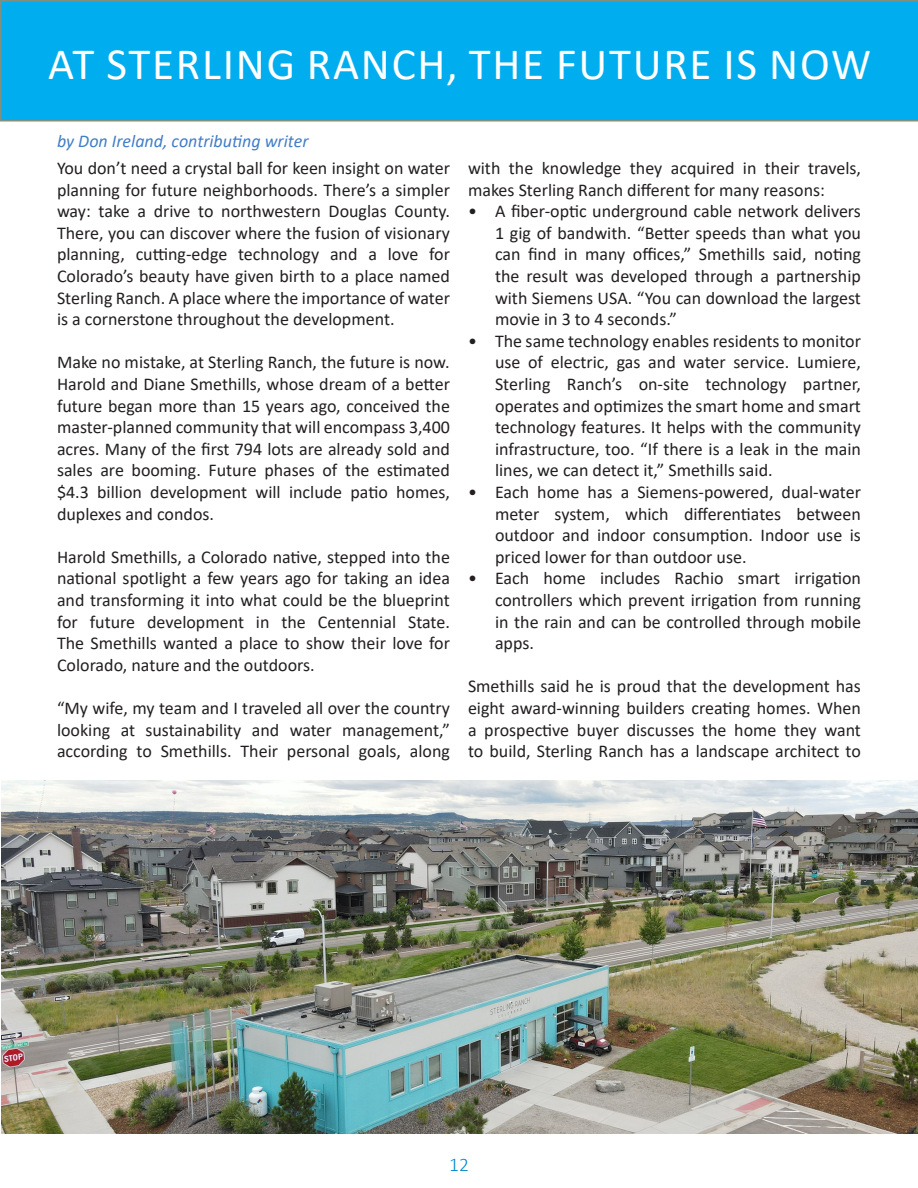
<style>
.page{position:relative;width:918px;height:1188px;background:#fff}
.page>*{position:absolute;margin:0;border:0;box-sizing:border-box;transform-origin:0 0}
.Paragraph_Style_30{font:45px "Calibri";letter-spacing:.04em;color:#fff}
.Paragraph_Style_30-2{font:300 19.5px "Calibri";color:#0087ca}
.Paragraph_Style_30-3{font:18px/21.6px "Calibri";color:#231f20;text-align:justify}
.Paragraph_Style_30-4{font:italic 18px "Calibri";color:#437dc7}
</style>
<div class="page">
<div style="left:0;top:0;width:918px;height:122px;background:#00aeef"></div>
<div style="left:19px;top:45px;width:881px;height:63px;background:#00aeef"></div>
<img style="left:2px;top:780px;width:916px;height:354px">
<p class="Paragraph_Style_30" style="left:48px;top:33px;width:824px">AT STERLING RANCH, THE FUTURE IS NOW</p>
<p class="Paragraph_Style_30-4" style="left:57px;top:129px;width:253px">by Don Ireland, contributing writer</p>
<p class="Paragraph_Style_30-3" style="left:57px;top:157px;width:395px">You don’t need a crystal ball for keen insight on water planning for future neighborhoods. There’s a simpler way: take a drive to northwestern Douglas County.<br>There, you can discover where the fusion of visionary planning, cutting-edge technology and a love for Colorado’s beauty have given birth to a place named Sterling Ranch. A place where the importance of water is a cornerstone throughout the development.</p>
<p class="Paragraph_Style_30-3" style="left:57px;top:351px;width:394px">Make no mistake, at Sterling Ranch, the future is now.</p>
<p class="Paragraph_Style_30-3" style="left:57px;top:373px;width:395px">Harold and Diane Smethills, whose dream of a better future began more than 15 years ago, conceived the master-planned community that will encompass 3,400 acres. Many of the first 794 lots are already sold and sales are booming. Future phases of the estimated $4.3 billion development will include patio homes, duplexes and condos.</p>
<p class="Paragraph_Style_30-3" style="left:57px;top:546px;width:395px">Harold Smethills, a Colorado native, stepped into the national spotlight a few years ago for taking an idea and transforming it into what could be the blueprint for future development in the Centennial State.<br>The Smethills wanted a place to show their love for Colorado, nature and the outdoors.</p>
<p class="Paragraph_Style_30-3" style="left:57px;top:697px;width:395px">“My wife, my team and I traveled all over the country looking at sustainability and water management,” according to Smethills. Their personal goals, along</p>
<p class="Paragraph_Style_30-3" style="left:468px;top:157px;width:395px">with the knowledge they acquired in their travels, makes Sterling Ranch different for many reasons:</p>
<p class="Paragraph_Style_30-3" style="left:495px;top:200px;width:368px;text-indent:-27px">• A fiber-optic underground cable network delivers 1 gig of bandwith. “Better speeds than what you can find in many offices,” Smethills said, noting the result was developed through a partnership with Siemens USA. “You can download the largest movie in 3 to 4 seconds.”</p>
<p class="Paragraph_Style_30-3" style="left:495px;top:330px;width:368px;text-indent:-27px">• The same technology enables residents to monitor use of electric, gas and water service. Lumiere, Sterling Ranch’s on-site technology partner, operates and optimizes the smart home and smart technology features. It helps with the community infrastructure, too. “If there is a leak in the main lines, we can detect it,” Smethills said.</p>
<p class="Paragraph_Style_30-3" style="left:495px;top:481px;width:368px;text-indent:-27px">• Each home has a Siemens-powered, dual-water meter system, which differentiates between outdoor and indoor consumption. Indoor use is priced lower for than outdoor use.</p>
<p class="Paragraph_Style_30-3" style="left:495px;top:567px;width:367px;text-indent:-27px">• Each home includes Rachio smart irrigation controllers which prevent irrigation from running in the rain and can be controlled through mobile apps.</p>
<p class="Paragraph_Style_30-3" style="left:468px;top:675px;width:394px">Smethills said he is proud that the development has eight award-winning builders creating homes. When a prospective buyer discusses the home they want to build, Sterling Ranch has a landscape architect to</p>
<p class="Paragraph_Style_30-2" style="left:449px;top:1153px;width:21px">12</p>
</div>
